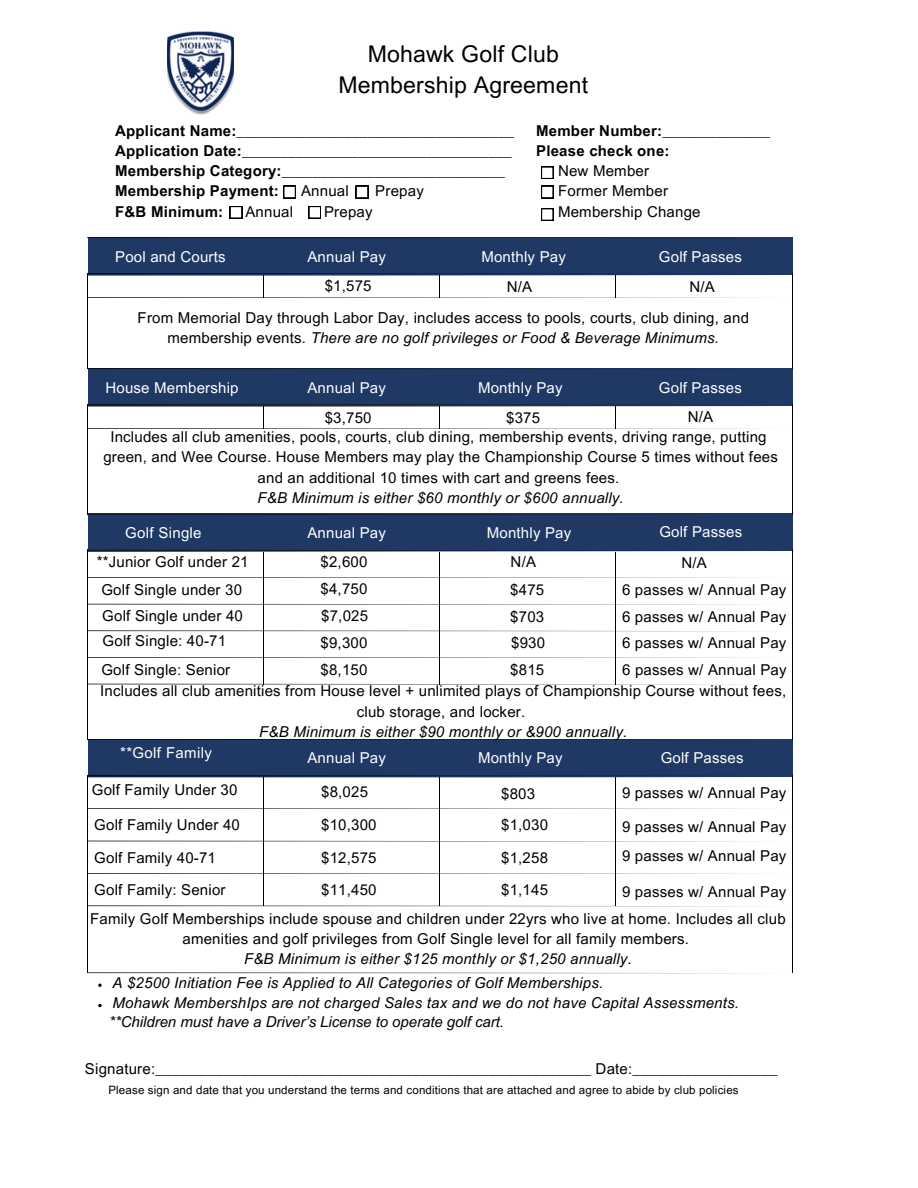
<style>
.page{position:relative;width:918px;height:1188px;background:#fff}
.page>*{position:absolute;margin:0;border:0;box-sizing:border-box;transform-origin:0 0}
.t1{font:23.1px/31.5px "Arial MT Pro";letter-spacing:.01em;color:#000;text-align:center}
.t2{font:15px/20.2px "Arial MT Pro";letter-spacing:.015em;color:#000;text-align:center}
.t3{font:700 15px/20.2px "Arial MT Pro";letter-spacing:.015em;color:#000}
.t4{font:15px "Arial MT Pro";letter-spacing:.015em;color:#fff}
.t5{font:italic 15px "Arial MT Pro";letter-spacing:.015em;color:#000}
.t6{font:italic 15px "Arial MT Pro";letter-spacing:-.005em;color:#000}
.t7{font:11.55px "Arial MT Pro";letter-spacing:.015em;color:#000}
.s1{font-style:italic}
</style>
<div class="page">
<div style="left:87px;top:237px;width:706px;height:38px;background:#1f3864"></div>
<div style="left:87px;top:368px;width:706px;height:38px;background:#1f3864"></div>
<div style="left:87px;top:514px;width:706px;height:37px;background:#1f3864"></div>
<div style="left:87px;top:739px;width:706px;height:38px;background:#1f3864"></div>
<hr style="left:87px;top:273px;width:1px;height:96px;background:#000">
<hr style="left:792px;top:273px;width:1px;height:96px;background:#000">
<hr style="left:87px;top:404px;width:1px;height:110px;background:#000">
<hr style="left:792px;top:404px;width:1px;height:110px;background:#000">
<hr style="left:87px;top:550px;width:1px;height:190px;background:#000">
<hr style="left:792px;top:550px;width:1px;height:190px;background:#000">
<hr style="left:263px;top:552px;width:1px;height:132px;background:#000">
<hr style="left:439px;top:552px;width:1px;height:132px;background:#000">
<hr style="left:616px;top:552px;width:1px;height:132px;background:#000">
<hr style="left:87px;top:775px;width:1px;height:198px;background:#000">
<hr style="left:792px;top:775px;width:1px;height:198px;background:#000">
<hr style="left:263px;top:777px;width:1px;height:129px;background:#000">
<hr style="left:439px;top:777px;width:1px;height:129px;background:#000">
<hr style="left:616px;top:777px;width:1px;height:129px;background:#000">
<svg style="left:87px;top:237px;width:599px;height:1px"></svg>
<svg style="left:88px;top:273px;width:667px;height:25px"></svg>
<svg style="left:88px;top:368px;width:560px;height:1px"></svg>
<svg style="left:88px;top:404px;width:667px;height:25px"></svg>
<svg style="left:88px;top:514px;width:705px;height:1px"></svg>
<svg style="left:88px;top:550px;width:666px;height:2px"></svg>
<svg style="left:88px;top:577px;width:667px;height:1px"></svg>
<svg style="left:88px;top:604px;width:667px;height:1px"></svg>
<svg style="left:88px;top:630px;width:541px;height:1px"></svg>
<svg style="left:88px;top:657px;width:667px;height:1px"></svg>
<svg style="left:88px;top:684px;width:667px;height:1px"></svg>
<svg style="left:88px;top:739px;width:610px;height:1px"></svg>
<svg style="left:88px;top:775px;width:666px;height:3px"></svg>
<svg style="left:88px;top:808px;width:667px;height:1px"></svg>
<svg style="left:88px;top:841px;width:667px;height:1px"></svg>
<svg style="left:88px;top:873px;width:667px;height:1px"></svg>
<svg style="left:88px;top:905px;width:529px;height:1px"></svg>
<svg style="left:88px;top:972px;width:545px;height:1px"></svg>
<img style="left:168px;top:31px;width:66px;height:84px">
<svg style="left:98px;top:984px;width:4px;height:3px"></svg>
<svg style="left:98px;top:1004px;width:4px;height:3px"></svg>
<svg style="left:541px;top:167px;width:12px;height:12px"></svg>
<svg style="left:541px;top:186px;width:12px;height:12px"></svg>
<svg style="left:541px;top:208px;width:12px;height:13px"></svg>
<svg style="left:309px;top:206px;width:12px;height:12px"></svg>
<svg style="left:230px;top:206px;width:12px;height:12px"></svg>
<svg style="left:356px;top:186px;width:12px;height:12px"></svg>
<svg style="left:283px;top:186px;width:13px;height:12px"></svg>
<h3 class="t1" style="left:338px;top:41px;width:251px">Mohawk Golf Club<br>Membership Agreement</h3>
<h3 class="t3" style="left:115px;top:122px;width:400px">Applicant Name:____________________________________ Application Date:___________________________________ Membership Category:_____________________________ Membership Payment:</h3>
<h3 class="t2" style="left:301px;top:183px;width:49px">Annual</h3>
<h3 class="t2" style="left:375px;top:183px;width:50px">Prepay</h3>
<h3 class="t3" style="left:115px;top:203px;width:110px">F&amp;B Minimum:</h3>
<h3 class="t2" style="left:245px;top:203px;width:49px">Annual</h3>
<h3 class="t2" style="left:324px;top:203px;width:50px">Prepay</h3>
<h3 class="t3" style="left:536px;top:122px;width:235px">Member Number:______________</h3>
<h3 class="t3" style="left:536px;top:142px;width:135px">Please check one:</h3>
<h3 class="t2" style="left:558px;top:163px;width:93px">New Member</h3>
<h3 class="t2" style="left:558px;top:183px;width:111px">Former Member</h3>
<h3 class="t2" style="left:558px;top:203px;width:144px">Membership Change</h3>
<p class="t4" style="left:115px;top:251px;width:112px">Pool and Courts</p>
<p class="t4" style="left:307px;top:251px;width:80px">Annual Pay</p>
<p class="t4" style="left:481px;top:251px;width:86px">Monthly Pay</p>
<h3 class="t4" style="left:659px;top:251px;width:84px">Golf Passes</h3>
<h2 class="t2" style="left:325px;top:278px;width:48px">$1,575</h2>
<h3 class="t2" style="left:138px;top:309px;width:613px">From Memorial Day through Labor Day, includes access to pools, courts, club dining, and membership events. <span class="s1">There are no golf privileges or Food &amp; Beverage Minimums.</span></h3>
<h3 class="t2" style="left:507px;top:278px;width:27px">N/A</h3>
<h3 class="t2" style="left:689px;top:279px;width:27px">N/A</h3>
<p class="t4" style="left:105px;top:382px;width:135px">House Membership</p>
<h3 class="t4" style="left:307px;top:382px;width:80px">Annual Pay</h3>
<p class="t4" style="left:478px;top:382px;width:86px">Monthly Pay</p>
<h3 class="t4" style="left:659px;top:382px;width:84px">Golf Passes</h3>
<h3 class="t2" style="left:688px;top:408px;width:27px">N/A</h3>
<h3 class="t2" style="left:325px;top:409px;width:48px">$3,750</h3>
<h3 class="t2" style="left:506px;top:409px;width:35px">$375</h3>
<h3 class="t2" style="left:103px;top:429px;width:676px">Includes all club amenities, pools, courts, club dining, membership events, driving range, putting green, and Wee Course. House Members may play the Championship Course 5 times without fees and an additional 10 times with cart and greens fees.<br><span class="s1">F&amp;B Minimum is either $60 monthly or $600 annually.</span></h3>
<h3 class="t4" style="left:125px;top:527px;width:78px">Golf Single</h3>
<h3 class="t2" style="left:97px;top:554px;width:153px">**Junior Golf under 21</h3>
<h3 class="t2" style="left:101px;top:582px;width:142px">Golf Single under 30</h3>
<h3 class="t2" style="left:102px;top:607px;width:142px">Golf Single under 40</h3>
<h3 class="t2" style="left:103px;top:633px;width:125px">Golf Single: 40-71</h3>
<h3 class="t2" style="left:101px;top:661px;width:130px">Golf Single: Senior</h3>
<p class="t4" style="left:307px;top:527px;width:80px">Annual Pay</p>
<h3 class="t2" style="left:321px;top:553px;width:48px">$2,600</h3>
<h3 class="t2" style="left:321px;top:580px;width:48px">$4,750</h3>
<h3 class="t2" style="left:321px;top:607px;width:48px">$7,025</h3>
<h3 class="t2" style="left:321px;top:635px;width:48px">$9,300</h3>
<h3 class="t2" style="left:321px;top:661px;width:48px">$8,150</h3>
<p class="t4" style="left:487px;top:527px;width:86px">Monthly Pay</p>
<h3 class="t2" style="left:511px;top:554px;width:27px">N/A</h3>
<h3 class="t2" style="left:510px;top:582px;width:35px">$475</h3>
<h3 class="t2" style="left:510px;top:608px;width:35px">$703</h3>
<h3 class="t2" style="left:511px;top:635px;width:35px">$930</h3>
<h3 class="t2" style="left:510px;top:661px;width:35px">$815</h3>
<h3 class="t4" style="left:659px;top:527px;width:84px">Golf Passes</h3>
<h3 class="t2" style="left:681px;top:554px;width:27px">N/A</h3>
<h3 class="t2" style="left:622px;top:582px;width:166px">6 passes w/ Annual Pay</h3>
<h3 class="t2" style="left:622px;top:609px;width:166px">6 passes w/ Annual Pay</h3>
<h3 class="t2" style="left:622px;top:635px;width:166px">6 passes w/ Annual Pay</h3>
<h3 class="t2" style="left:622px;top:661px;width:166px">6 passes w/ Annual Pay</h3>
<h3 class="t2" style="left:100px;top:683px;width:687px">Includes all club amenities from House level + unlimited plays of Championship Course without fees, club storage, and locker.<br><span class="s1">F&amp;B Minimum is either $90 monthly or &amp;900 annually.</span></h3>
<h1 class="t4" style="left:120px;top:747px;width:93px">**Golf Family</h1>
<h3 class="t2" style="left:92px;top:782px;width:147px">Golf Family Under 30</h3>
<p class="t4" style="left:307px;top:752px;width:80px">Annual Pay</p>
<h3 class="t4" style="left:478px;top:752px;width:86px">Monthly Pay</h3>
<h3 class="t4" style="left:661px;top:752px;width:84px">Golf Passes</h3>
<h3 class="t2" style="left:321px;top:784px;width:48px">$8,025</h3>
<h3 class="t2" style="left:501px;top:785px;width:35px">$803</h3>
<h3 class="t2" style="left:622px;top:784px;width:166px">9 passes w/ Annual Pay</h3>
<h2 class="t2" style="left:94px;top:817px;width:147px">Golf Family Under 40</h2>
<h3 class="t2" style="left:321px;top:817px;width:57px">$10,300</h3>
<h3 class="t2" style="left:501px;top:817px;width:48px">$1,030</h3>
<h3 class="t2" style="left:94px;top:849px;width:123px">Golf Family 40-71</h3>
<h3 class="t2" style="left:321px;top:849px;width:57px">$12,575</h3>
<h3 class="t2" style="left:501px;top:849px;width:48px">$1,258</h3>
<h3 class="t2" style="left:94px;top:882px;width:133px">Golf Family: Senior</h3>
<h3 class="t2" style="left:321px;top:882px;width:57px">$11,450</h3>
<h2 class="t2" style="left:501px;top:882px;width:48px">$1,145</h2>
<h2 class="t2" style="left:90px;top:910px;width:697px">Family Golf Memberships include spouse and children under 22yrs who live at home. Includes all club amenities and golf privileges from Golf Single level for all family members.<br><span class="s1">F&amp;B Minimum is either $125 monthly or $1,250 annually.</span></h2>
<h3 class="t5" style="left:112px;top:977px;width:492px">A $2500 Initiation Fee is Applied to All Categories of Golf Memberships.</h3>
<h3 class="t5" style="left:112px;top:997px;width:628px">Mohawk MembershIps are not charged Sales tax and we do not have Capital Assessments.</h3>
<h3 class="t2" style="left:622px;top:818px;width:166px">9 passes w/ Annual Pay</h3>
<h3 class="t2" style="left:622px;top:848px;width:166px">9 passes w/ Annual Pay</h3>
<h3 class="t2" style="left:622px;top:883px;width:166px">9 passes w/ Annual Pay</h3>
<h3 class="t6" style="left:109px;top:1016px;width:396px">**Children must have a Driver’s License to operate golf cart.</h3>
<h2 class="t2" style="left:85px;top:1061px;width:694px">Signature:___________________________________________________ Date:_________________</h2>
<h3 class="t7" style="left:108px;top:1086px;width:632px">Please sign and date that you understand the terms and conditions that are attached and agree to abide by club policies</h3>
</div>
